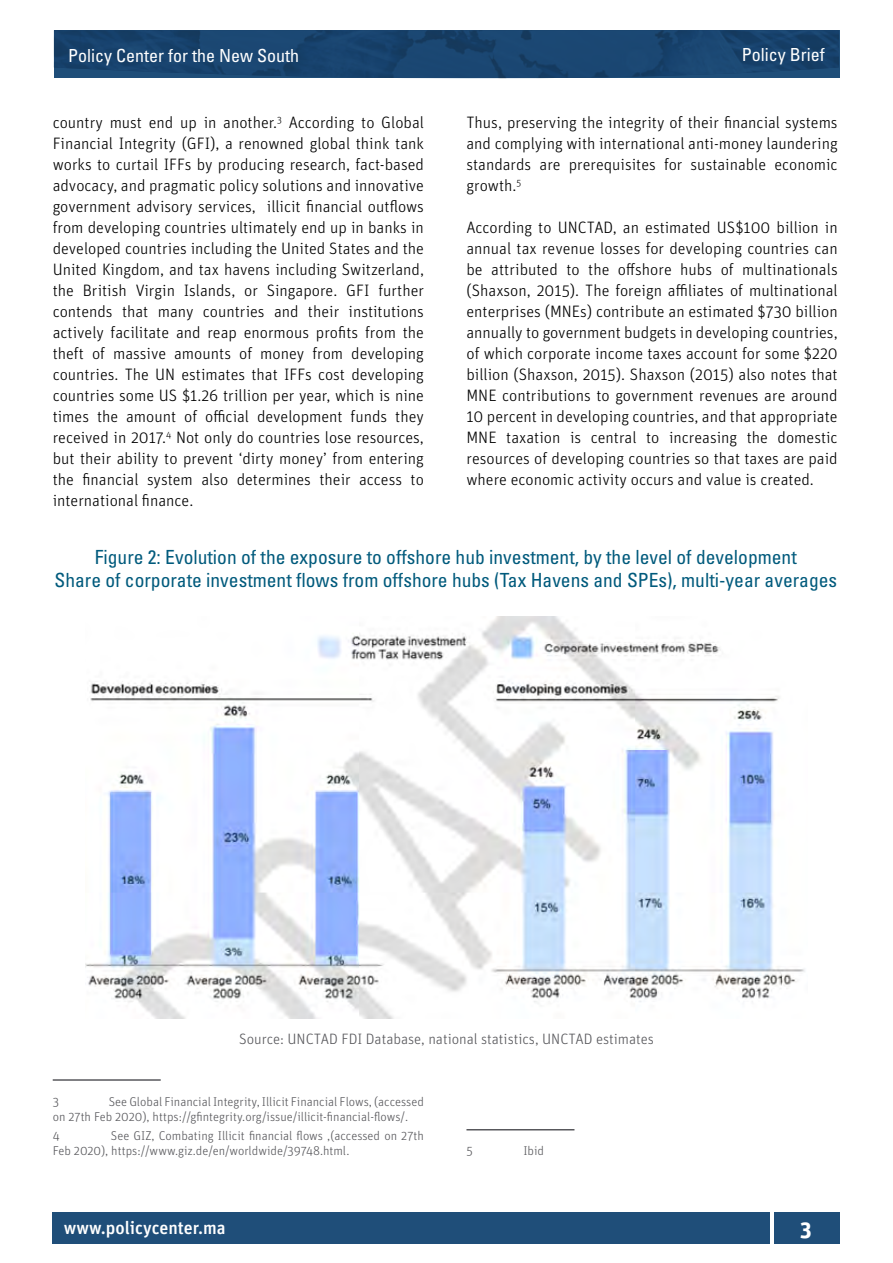
<style>
.page{position:relative;width:893px;height:1263px;background:#fff}
.page>*{position:absolute;margin:0;border:0;box-sizing:border-box;transform-origin:0 0}
.t1{font:700 22.5px "Unit Pro";color:#fff}
.t2{font:condensed 19.5px/23.4px "Univers LT Std";color:#005a7c;text-align:center}
.t3{font:condensed 18px "Univers LT Std";color:#fff}
.t4{font:500 18px "Unit Pro";color:#fff}
.t5{font:300 16.5px/21px "Unit Pro";color:#000;text-align:justify}
.t6{font:300 15px "Unit Pro";color:#58585c}
.t7{font:300 12.75px/15.3px "Unit Pro";color:#58585c}
</style>
<div class="page">
<div style="left:52px;top:1212px;width:718px;height:31px;background:#1f4e79"></div>
<div style="left:774px;top:1212px;width:65px;height:31px;background:#1f4e79"></div>
<img style="left:54px;top:30px;width:785px;height:49px">
<hr style="left:53px;top:1079px;width:108px;height:2px;background:#58585c">
<hr style="left:466px;top:1129px;width:108px;height:1px;background:#58585c">
<img style="left:85px;top:617px;width:720px;height:402px">
<p class="t3" style="left:68px;top:44px;width:232px">Policy Center for the New South</p>
<p class="t3" style="left:742px;top:43px;width:84px">Policy Brief</p>
<p class="t5" style="left:53px;top:112px;width:373px">country must end up in another.<sup>3</sup> According to Global Financial Integrity (GFI), a renowned global think tank works to curtail IFFs by producing research, fact-based advocacy, and pragmatic policy solutions and innovative government advisory services, illicit financial outflows from developing countries ultimately end up in banks in developed countries including the United States and the United Kingdom, and tax havens including Switzerland, the British Virgin Islands, or Singapore. GFI further contends that many countries and their institutions actively facilitate and reap enormous profits from the theft of massive amounts of money from developing countries. The UN estimates that IFFs cost developing countries some US $1.26 trillion per year, which is nine times the amount of official development funds they received in 2017.<sup>4</sup> Not only do countries lose resources, but their ability to prevent ‘dirty money’ from entering the financial system also determines their access to international finance.</p>
<p class="t5" style="left:466px;top:112px;width:373px">Thus, preserving the integrity of their financial systems and complying with international anti-money laundering standards are prerequisites for sustainable economic growth.<sup>5</sup></p>
<p class="t5" style="left:466px;top:217px;width:373px">According to UNCTAD, an estimated US$100 billion in annual tax revenue losses for developing countries can be attributed to the offshore hubs of multinationals (Shaxson, 2015). The foreign affiliates of multinational enterprises (MNEs) contribute an estimated $730 billion annually to government budgets in developing countries, of which corporate income taxes account for some $220 billion (Shaxson, 2015). Shaxson (2015) also notes that MNE contributions to government revenues are around 10 percent in developing countries, and that appropriate MNE taxation is central to increasing the domestic resources of developing countries so that taxes are paid where economic activity occurs and value is created.</p>
<p class="t2" style="left:55px;top:545px;width:784px">Figure 2: Evolution of the exposure to offshore hub investment, by the level of development<br>Share of corporate investment flows from offshore hubs (Tax Havens and SPEs), multi-year averages</p>
<p class="t6" style="left:239px;top:1030px;width:416px">Source: UNCTAD FDI Database, national statistics, UNCTAD estimates</p>
<p class="t7" style="left:53px;top:1093px;width:373px;text-indent:56px">See Global Financial Integrity, Illicit Financial Flows, (accessed on 27th Feb 2020), https://gfintegrity.org/issue/illicit-financial-flows/.</p>
<p class="t7" style="left:53px;top:1128px;width:8px">4</p>
<p class="t7" style="left:53px;top:1093px;width:8px">3</p>
<p class="t7" style="left:53px;top:1128px;width:373px;text-indent:58px">See GIZ, Combating Illicit financial flows ,(accessed on 27th<br>Feb 2020), https://www.giz.de/en/worldwide/39748.html.</p>
<p class="t7" style="left:466px;top:1143px;width:8px">5</p>
<p class="t7" style="left:523px;top:1143px;width:22px">Ibid</p>
<p class="t4" style="left:64px;top:1216px;width:164px">www.policycenter.ma</p>
<h1 class="t1" style="left:800px;top:1214px;width:13px">3</h1>
</div>
